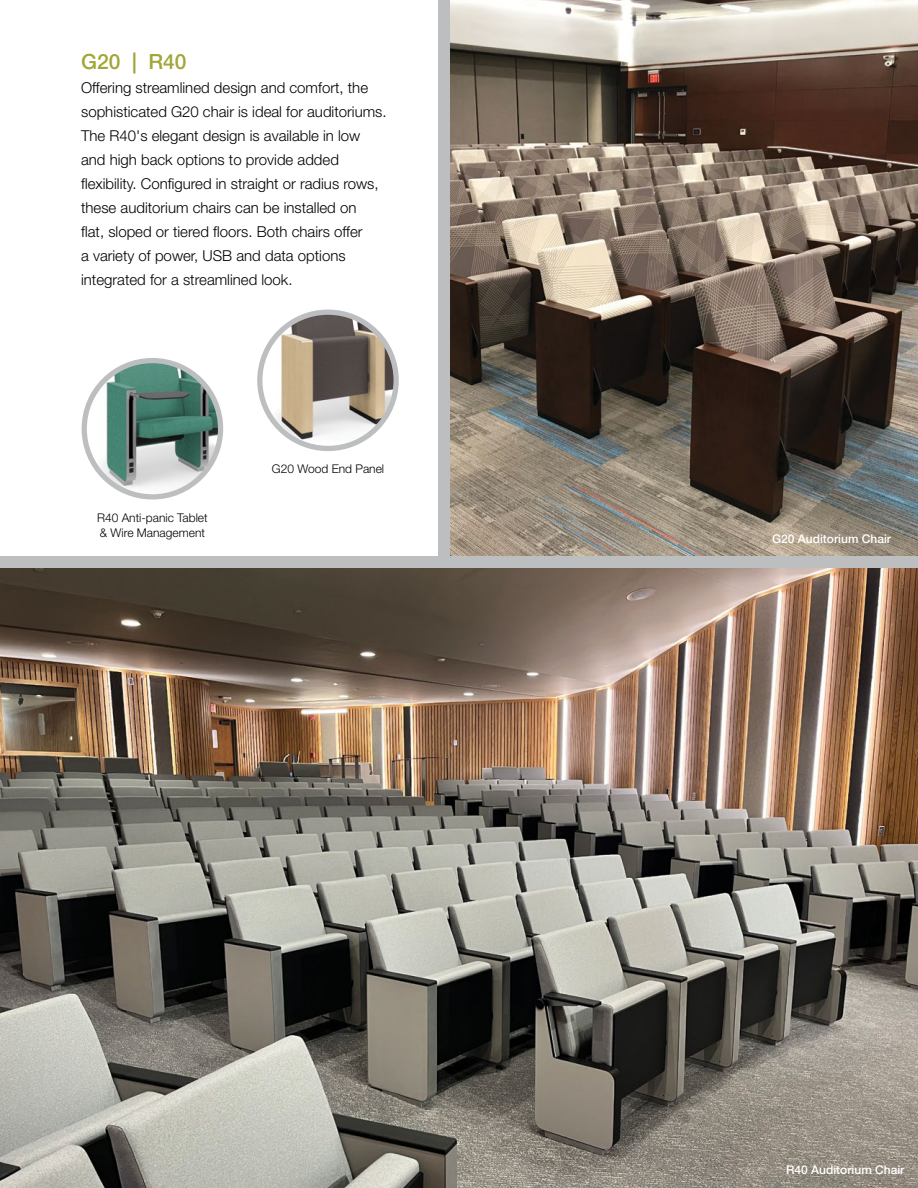
<style>
.page{position:relative;width:918px;height:1188px;background:#fff}
.page>*{position:absolute;margin:0;border:0;box-sizing:border-box;transform-origin:0 0}
.t1{font:500 21px "Helvetica Neue LT Std";color:#a1a637}
.t2{font:300 15px/24px "Helvetica Neue LT Std";color:#000}
.t3{font:300 12px/15px "Helvetica Neue LT Std";color:#000}
.t4{font:500 12px "Helvetica Neue LT Std";color:#fff}
</style>
<div class="page">
<img style="left:0;top:568px;width:918px;height:620px">
<img style="left:450px;top:0;width:468px;height:556px">
<img style="left:263px;top:312px;width:133px;height:136px">
<div style="left:257px;top:310px;width:142px;height:141px;border:5px solid #bcbec0;border-radius:50%"></div>
<div style="left:438px;top:0;width:12px;height:562px;background:#bcbec0"></div>
<img style="left:88px;top:361px;width:133px;height:133px">
<div style="left:82px;top:358px;width:141px;height:142px;border:5px solid #bcbec0;border-radius:50%"></div>
<div style="left:0;top:556px;width:918px;height:12px;background:#bcbec0"></div>
<h1 class="t1" style="left:81px;top:49px;width:107px">G20 | R40</h1>
<p class="t2" style="left:81px;top:75px;width:307px">Offering streamlined design and comfort, the sophisticated G20 chair is ideal for auditoriums.<br>The R40's elegant design is available in low and high back options to provide added flexibility. Configured in straight or radius rows, these auditorium chairs can be installed on<br>flat, sloped or tiered floors. Both chairs offer<br>a variety of power, USB and data options integrated for a streamlined look.</p>
<p class="t3" style="left:97px;top:510px;width:112px">R40 Anti-panic Tablet &amp; Wire Management</p>
<p class="t3" style="left:272px;top:461px;width:114px">G20 Wood End Panel</p>
<p class="t4" style="left:772px;top:531px;width:121px">G20 Auditorium Chair</p>
<p class="t4" style="left:786px;top:1163px;width:120px">R40 Auditorium Chair</p>
</div>
